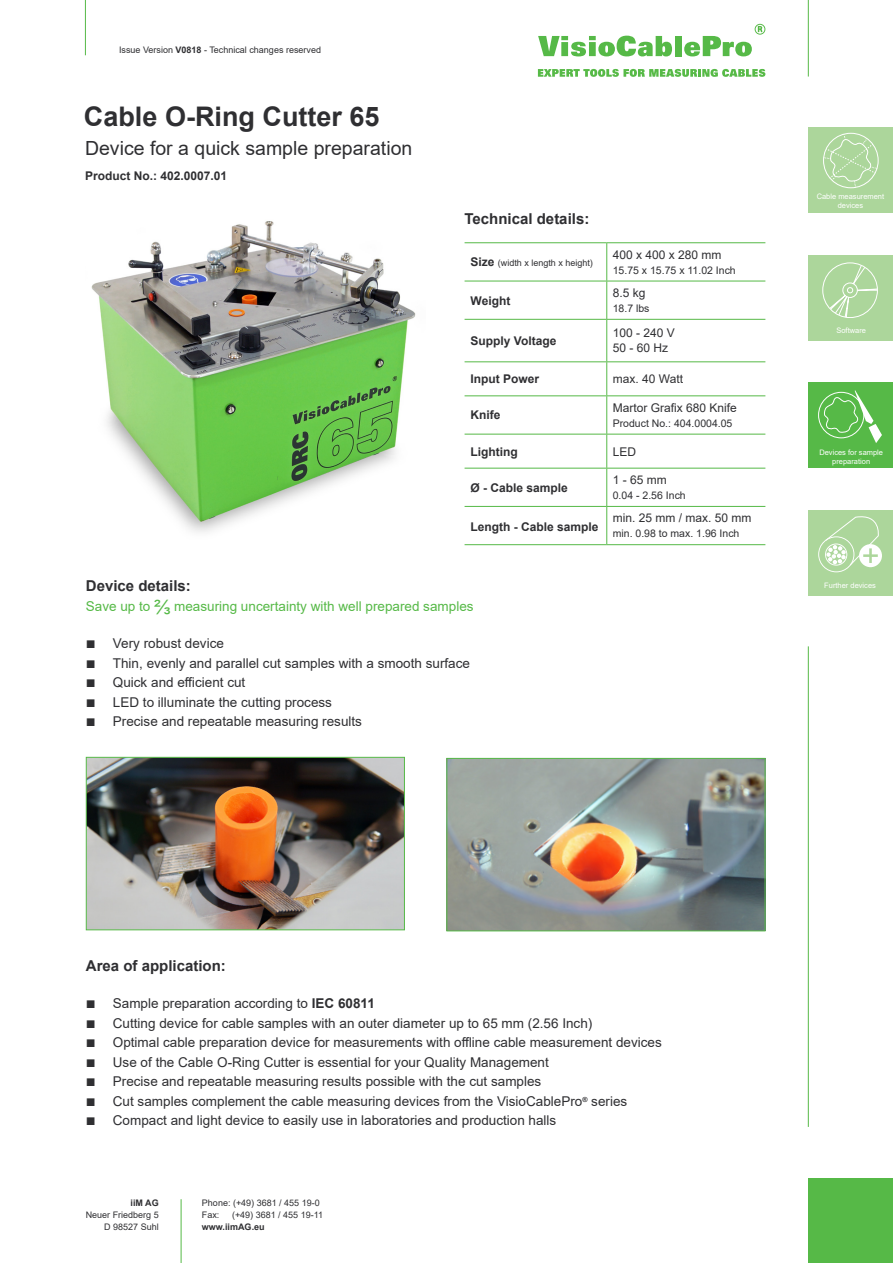
<style>
.page{position:relative;width:893px;height:1263px;background:#fff}
.page>*{position:absolute;margin:0;border:0;box-sizing:border-box;transform-origin:0 0}
.Produktüberschrift{font:700 27px "Arial";color:#2f2f32}
.t1{font:19.5px "Arial";color:#2f2f32}
.Überschrift_Stichpun{font:700 15px "Arial";color:#2f2f32}
.t2{font:13.5px "Arial";color:#2f2f32}
.Überschrift_Stichpun-2{font:13.5px "Arial";color:#56b947}
.t3{font:700 12px "Arial";color:#2f2f32}
.t4{font:12px "Arial";color:#2f2f32}
.t5{font:10.5px "Arial";color:#2f2f32}
.t6{font:9px/12px "Arial";color:#2f2f32;text-align:right}
.t7{font:700 9px "Arial";color:#2f2f32}
.t8{font:7.5px/9px "Arial";color:#fff;text-align:center}
.s1{font-weight:700}
.s2{font-weight:700;font-size:12px}
.s3{font-size:19.5px}
.s4{font-size:16.5px}
</style>
<div class="page">
<hr style="left:85px;top:0;width:1px;height:55px;background:#56b947">
<hr style="left:808px;top:0;width:1px;height:77px;background:#56b947">
<svg style="left:538px;top:36px;width:134px;height:20px"></svg>
<div style="left:675px;top:36px;width:7px;height:20px;background:#56b947"></div>
<svg style="left:684px;top:24px;width:81px;height:32px"></svg>
<svg style="left:538px;top:69px;width:227px;height:8px"></svg>
<hr style="left:808px;top:646px;width:1px;height:481px;background:#56b947">
<hr style="left:181px;top:1199px;width:1px;height:64px;background:#56b947">
<div style="left:808px;top:1178px;width:85px;height:85px;background:#56b947"></div>
<div style="left:809px;top:128px;width:84px;height:85px;background:#acd69b"></div>
<div style="left:809px;top:255px;width:84px;height:85px;background:#acd69b"></div>
<div style="left:809px;top:383px;width:84px;height:85px;background:#56b947"></div>
<div style="left:809px;top:510px;width:84px;height:85px;background:#acd69b"></div>
<svg style="left:824px;top:134px;width:53px;height:54px"></svg>
<svg style="left:829px;top:264px;width:49px;height:54px"></svg>
<svg style="left:823px;top:390px;width:59px;height:53px"></svg>
<svg style="left:818px;top:516px;width:64px;height:56px"></svg>
<hr style="left:465px;top:242px;width:142px;height:1px;background:#56b947">
<hr style="left:607px;top:242px;width:158px;height:1px;background:#56b947">
<hr style="left:606px;top:243px;width:1px;height:38px;background:#56b947">
<hr style="left:465px;top:281px;width:142px;height:1px;background:#56b947">
<hr style="left:607px;top:281px;width:158px;height:1px;background:#56b947">
<hr style="left:606px;top:281px;width:1px;height:38px;background:#56b947">
<hr style="left:465px;top:319px;width:142px;height:1px;background:#56b947">
<hr style="left:607px;top:319px;width:158px;height:1px;background:#56b947">
<hr style="left:606px;top:320px;width:1px;height:41px;background:#56b947">
<hr style="left:465px;top:361px;width:142px;height:1px;background:#56b947">
<hr style="left:607px;top:361px;width:158px;height:1px;background:#56b947">
<hr style="left:606px;top:362px;width:1px;height:33px;background:#56b947">
<hr style="left:465px;top:395px;width:142px;height:1px;background:#56b947">
<hr style="left:607px;top:395px;width:158px;height:1px;background:#56b947">
<hr style="left:606px;top:396px;width:1px;height:38px;background:#56b947">
<hr style="left:465px;top:434px;width:142px;height:1px;background:#56b947">
<hr style="left:607px;top:434px;width:158px;height:1px;background:#56b947">
<hr style="left:606px;top:434px;width:1px;height:34px;background:#56b947">
<hr style="left:465px;top:468px;width:142px;height:1px;background:#56b947">
<hr style="left:607px;top:468px;width:158px;height:1px;background:#56b947">
<hr style="left:606px;top:468px;width:1px;height:38px;background:#56b947">
<hr style="left:465px;top:506px;width:142px;height:1px;background:#56b947">
<hr style="left:607px;top:506px;width:158px;height:1px;background:#56b947">
<hr style="left:606px;top:507px;width:1px;height:37px;background:#56b947">
<hr style="left:465px;top:544px;width:142px;height:1px;background:#56b947">
<hr style="left:607px;top:544px;width:158px;height:1px;background:#56b947">
<img style="left:91px;top:221px;width:325px;height:311px">
<img style="left:88px;top:759px;width:315px;height:169px">
<div style="left:86px;top:757px;width:319px;height:173px;border:1px solid #56b947"></div>
<img style="left:448px;top:760px;width:315px;height:169px">
<div style="left:446px;top:758px;width:319px;height:173px;border:1px solid #56b947"></div>
<p class="t6" style="left:119px;top:44px;width:203px">Issue Version <span class="s1">V0818</span> - Technical changes reserved</p>
<p class="Produktüberschrift" style="left:84px;top:97px;width:297px">Cable O-Ring Cutter 65</p>
<p class="t1" style="left:85px;top:134px;width:329px">Device for a quick sample preparation</p>
<p class="t3" style="left:85px;top:168px;width:144px">Product No.: 402.0007.01</p>
<p class="Überschrift_Stichpun" style="left:465px;top:208px;width:126px">Technical details:</p>
<p class="t6" style="left:471px;top:257px;width:124px"><span class="s2">Size</span> (width x length x height)</p>
<p class="t3" style="left:471px;top:292px;width:41px">Weight</p>
<p class="t3" style="left:471px;top:332px;width:87px">Supply Voltage</p>
<p class="t4" style="left:613px;top:246px;width:110px">400 x 400 x 280 mm</p>
<p class="t5" style="left:613px;top:263px;width:124px">15.75 x 15.75 x 11.02 Inch</p>
<p class="t4" style="left:613px;top:285px;width:34px">8.5 kg</p>
<p class="t5" style="left:613px;top:301px;width:38px">18.7 lbs</p>
<p class="t4" style="left:613px;top:325px;width:64px">100 - 240 V</p>
<p class="t4" style="left:613px;top:340px;width:57px">50 - 60 Hz</p>
<p class="t3" style="left:471px;top:370px;width:70px">Input Power</p>
<p class="t4" style="left:613px;top:371px;width:72px">max. 40 Watt</p>
<p class="t3" style="left:471px;top:407px;width:31px">Knife</p>
<p class="t4" style="left:613px;top:399px;width:126px">Martor Grafix 680 Knife</p>
<p class="t5" style="left:613px;top:416px;width:121px">Product No.: 404.0004.05</p>
<p class="t3" style="left:471px;top:443px;width:49px">Lighting</p>
<p class="t4" style="left:613px;top:443px;width:25px">LED</p>
<p class="t3" style="left:471px;top:479px;width:99px">Ø - Cable sample</p>
<p class="t4" style="left:613px;top:472px;width:56px">1 - 65 mm</p>
<p class="t5" style="left:613px;top:488px;width:74px">0.04 - 2.56 Inch</p>
<p class="t3" style="left:471px;top:519px;width:130px">Length - Cable sample</p>
<p class="t4" style="left:613px;top:510px;width:140px">min. 25 mm / max. 50 mm</p>
<p class="t5" style="left:613px;top:526px;width:128px">min. 0.98 to max. 1.96 Inch</p>
<p class="t8" style="left:817px;top:192px;width:69px">Cable measurement devices</p>
<p class="t8" style="left:836px;top:326px;width:31px">Software</p>
<p class="t8" style="left:819px;top:448px;width:65px">Devices for sample preparation</p>
<p class="Überschrift_Stichpun" style="left:86px;top:575px;width:107px">Device details:</p>
<p class="t8" style="left:824px;top:580px;width:53px">Further devices</p>
<p class="Überschrift_Stichpun-2" style="left:86px;top:597px;width:389px">Save up to <span class="s3">⅔</span> measuring uncertainty with well prepared samples</p>
<p class="t2" style="left:86px;top:634px;width:140px"><span class="s4">■</span> Very robust device</p>
<p class="t2" style="left:86px;top:654px;width:386px"><span class="s4">■</span> Thin, evenly and parallel cut samples with a smooth surface</p>
<p class="t2" style="left:86px;top:673px;width:161px"><span class="s4">■</span> Quick and efficient cut</p>
<p class="t2" style="left:86px;top:693px;width:248px"><span class="s4">■</span> LED to illuminate the cutting process</p>
<p class="t2" style="left:86px;top:712px;width:278px"><span class="s4">■</span> Precise and repeatable measuring results</p>
<p class="Überschrift_Stichpun" style="left:86px;top:955px;width:142px">Area of application:</p>
<p class="t2" style="left:86px;top:994px;width:290px"><span class="s4">■</span> Sample preparation according to <span class="s1">IEC 60811</span></p>
<p class="t2" style="left:86px;top:1013px;width:508px"><span class="s4">■</span> Cutting device for cable samples with an outer diameter up to 65 mm (2.56 Inch)</p>
<p class="t2" style="left:86px;top:1033px;width:577px"><span class="s4">■</span> Optimal cable preparation device for measurements with offline cable measurement devices</p>
<p class="t2" style="left:86px;top:1052px;width:464px"><span class="s4">■</span> Use of the Cable O-Ring Cutter is essential for your Quality Management</p>
<p class="t2" style="left:86px;top:1072px;width:457px"><span class="s4">■</span> Precise and repeatable measuring results possible with the cut samples</p>
<p class="t2" style="left:86px;top:1091px;width:543px"><span class="s4">■</span> Cut samples complement the cable measuring devices from the VisioCablePro<sup>®</sup> series</p>
<p class="t2" style="left:86px;top:1111px;width:472px"><span class="s4">■</span> Compact and light device to easily use in laboratories and production halls</p>
<p class="t7" style="left:131px;top:1197px;width:30px">iiM AG</p>
<p class="t6" style="left:86px;top:1209px;width:75px">Neuer Friedberg 5<br>D 98527 Suhl</p>
<p class="t6" style="left:202px;top:1197px;width:119px;text-align:left">Phone: (+49) 3681 / 455 19-0<br>Fax:</p>
<p class="t6" style="left:232px;top:1209px;width:93px">(+49) 3681 / 455 19-11</p>
<p class="t7" style="left:202px;top:1221px;width:64px">www.iimAG.eu</p>
</div>
